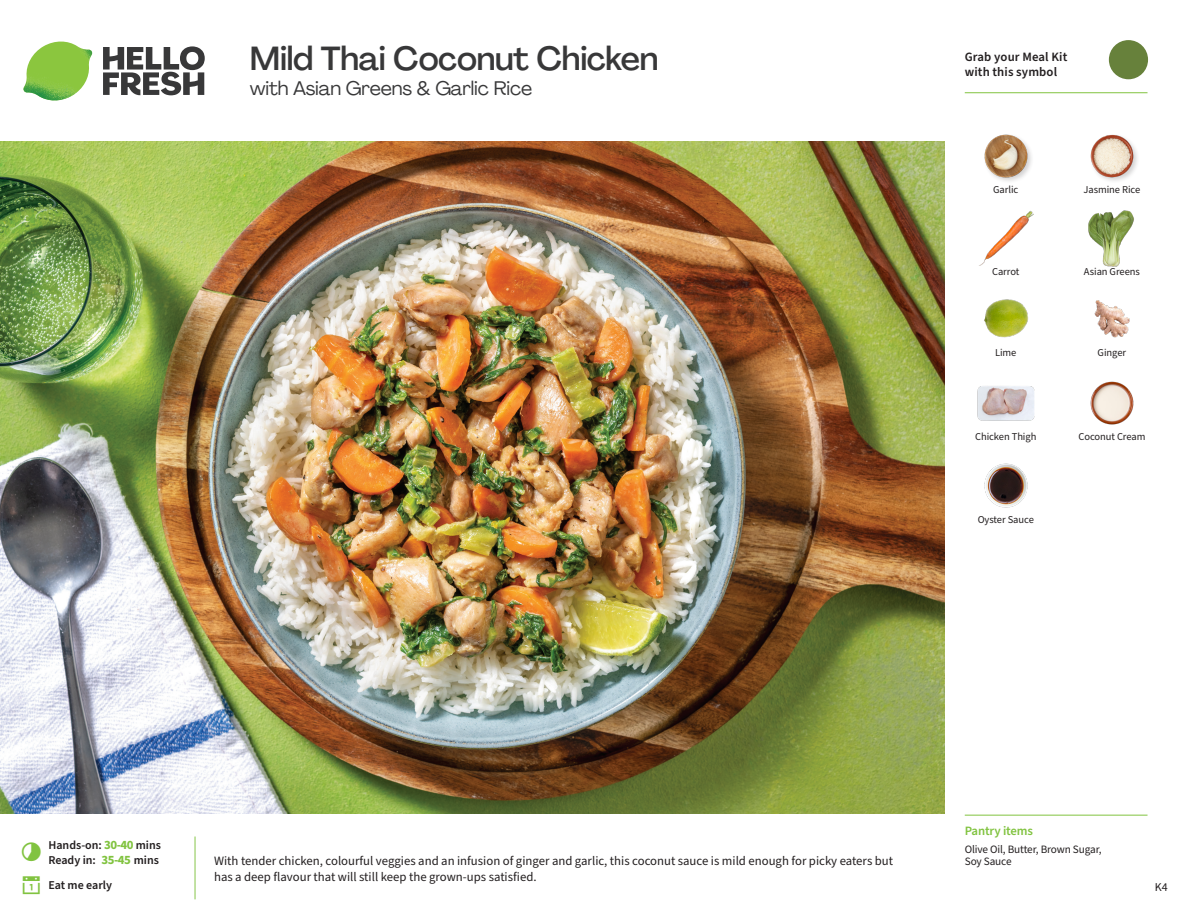
<style>
.page{position:relative;width:1188px;height:918px;background:#fff}
.page>*{position:absolute;margin:0;border:0;box-sizing:border-box;transform-origin:0 0}
._15_Titel_UK{font:500 33px "Agrandir";letter-spacing:-.01em;color:#383839}
._15_Titel_UK-2{font:19.5px "Agrandir";letter-spacing:-.01em;color:#383839}
.Step_6_Text_AU{font:12.75px/16.5px "Source Sans Pro";color:#231f20}
.t1{font:600 12.75px/15px "Source Sans Pro";letter-spacing:.01em;color:#231f20}
._04_Headers_Front{font:600 12.75px "Source Sans Pro";letter-spacing:-.01em;color:#81c340}
._04_Intro{font:600 12px "Source Sans Pro";color:#231f20}
.t2{font:12px "Source Sans Pro";color:#231f20}
._05_Pantry{font:11.25px/12px "Source Sans Pro";letter-spacing:-.01em;color:#231f20}
._18_FRONT_ingredient{font:10.5px "Source Sans Pro";letter-spacing:-.005em;color:#231f20}
.s1{font-weight:700;font-size:12.75px;color:#81c340}
</style>
<div class="page">
<svg style="left:103px;top:46px;width:102px;height:49px"></svg>
<img style="left:23px;top:42px;width:69px;height:59px">
<img style="left:0;top:142px;width:945px;height:672px">
<img style="left:1094px;top:300px;width:36px;height:38px">
<img style="left:1090px;top:381px;width:44px;height:44px">
<img style="left:977px;top:386px;width:57px;height:35px">
<img style="left:984px;top:463px;width:44px;height:45px">
<img style="left:984px;top:299px;width:44px;height:39px">
<img style="left:979px;top:210px;width:55px;height:56px">
<img style="left:1088px;top:210px;width:46px;height:57px">
<img style="left:984px;top:134px;width:48px;height:47px">
<img style="left:1090px;top:134px;width:47px;height:47px">
<hr style="left:965px;top:815px;width:183px;height:1px;background:#81c340">
<svg style="left:1091px;top:40px;width:58px;height:54px"></svg>
<hr style="left:965px;top:92px;width:183px;height:1px;background:#81c340">
<p class="_15_Titel_UK" style="left:250px;top:38px;width:410px">Mild Thai Coconut Chicken</p>
<p class="_15_Titel_UK-2" style="left:250px;top:76px;width:284px">with Asian Greens &amp; Garlic Rice</p>
<p class="t1" style="left:965px;top:50px;width:104px">Grab your Meal Kit with this symbol</p>
<p class="_18_FRONT_ingredient" style="left:993px;top:182px;width:27px">Garlic</p>
<p class="_18_FRONT_ingredient" style="left:1084px;top:182px;width:58px">Jasmine Rice</p>
<p class="_18_FRONT_ingredient" style="left:992px;top:264px;width:29px">Carrot</p>
<p class="_18_FRONT_ingredient" style="left:1084px;top:264px;width:58px">Asian Greens</p>
<p class="_18_FRONT_ingredient" style="left:995px;top:345px;width:23px">Lime</p>
<p class="_18_FRONT_ingredient" style="left:1098px;top:345px;width:30px">Ginger</p>
<p class="_18_FRONT_ingredient" style="left:975px;top:429px;width:63px">Chicken Thigh</p>
<p class="_18_FRONT_ingredient" style="left:978px;top:513px;width:58px">Oyster Sauce</p>
<p class="_18_FRONT_ingredient" style="left:1078px;top:429px;width:68px">Coconut Cream</p>
<p class="_04_Intro" style="left:48px;top:837px;width:114px">Hands-on: <span class="s1">30-40</span> mins</p>
<p class="_04_Intro" style="left:48px;top:852px;width:112px">Ready in: <span class="s1">35-45</span> mins</p>
<p class="_04_Intro" style="left:48px;top:877px;width:65px">Eat me early</p>
<p class="Step_6_Text_AU" style="left:214px;top:852px;width:681px">With tender chicken, colourful veggies and an infusion of ginger and garlic, this coconut sauce is mild enough for picky eaters but has a deep flavour that will still keep the grown-ups satisfied.</p>
<p class="_04_Headers_Front" style="left:965px;top:822px;width:70px">Pantry items</p>
<p class="_05_Pantry" style="left:965px;top:844px;width:139px">Olive Oil, Butter, Brown Sugar,<br>Soy Sauce</p>
<p class="t2" style="left:1155px;top:879px;width:15px">K4</p>
</div>
